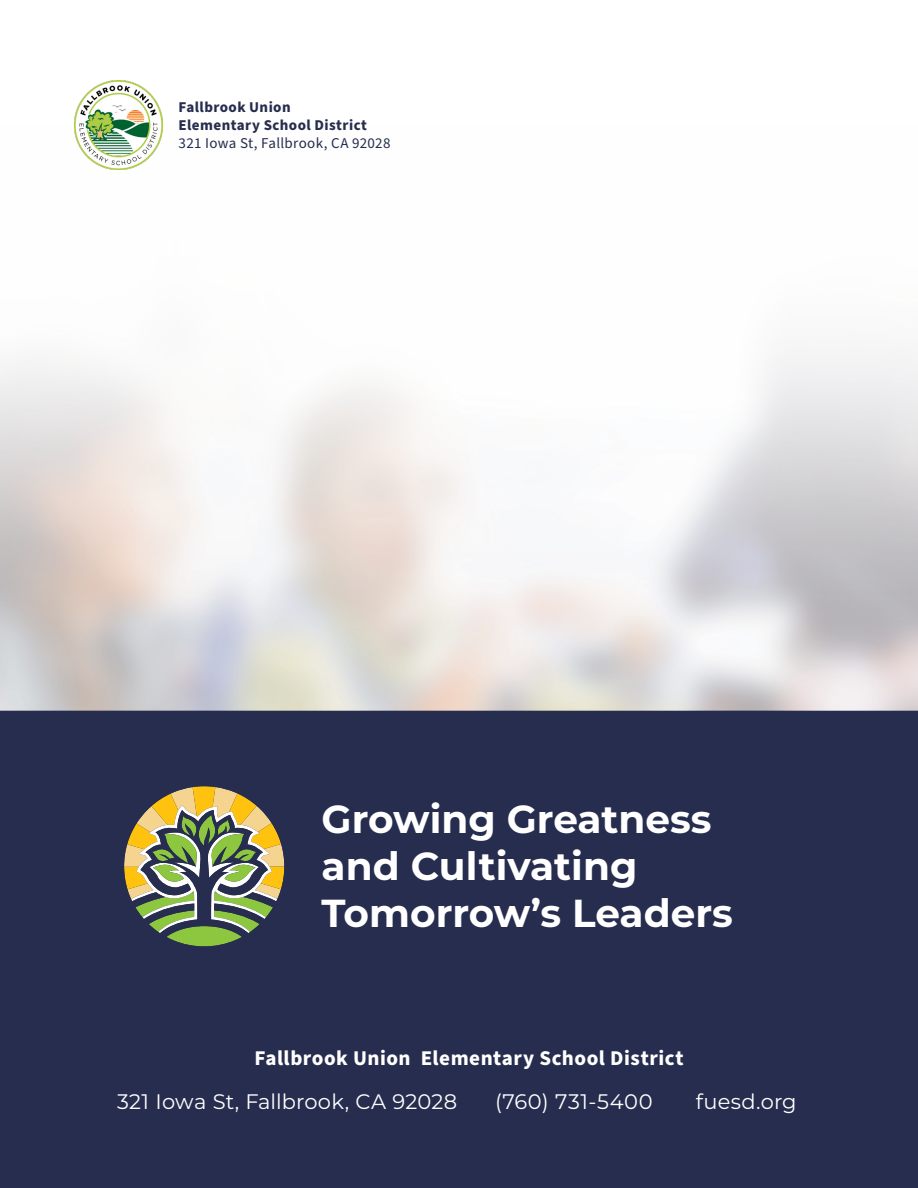
<style>
.page{position:relative;width:918px;height:1188px;background:#fff}
.page>*{position:absolute;margin:0;border:0;box-sizing:border-box;transform-origin:0 0}
.t1{font:700 39px/46.8px "Montserrat";color:#fff}
.t2{font:700 21px "Source Sans Pro";letter-spacing:.025em;color:#fff}
.t3{font:100 21px "Montserrat";letter-spacing:.01em;color:#fff}
.t4{font:100 21px "Montserrat";letter-spacing:.03em;color:#fff}
.t5{font:700 15px/18px "Source Sans Pro";letter-spacing:.025em;color:#272d4e}
.t6{font:15px "Source Sans Pro";letter-spacing:.02em;color:#272d4e}
</style>
<div class="page">
<div style="left:0;top:711px;width:918px;height:477px;background:#272d4e"></div>
<img style="left:0;top:80px;width:918px;height:631px">
<svg style="left:124px;top:786px;width:161px;height:161px"></svg>
<img style="left:74px;top:81px;width:89px;height:89px">
<p class="t5" style="left:179px;top:99px;width:190px">Fallbrook Union<br>Elementary School District</p>
<p class="t6" style="left:179px;top:133px;width:214px">321 Iowa St, Fallbrook, CA 92028</p>
<p class="t1" style="left:322px;top:794px;width:413px">Growing Greatness and Cultivating<br>Tomorrow’s Leaders</p>
<p class="t2" style="left:255px;top:1043px;width:430px">Fallbrook Union Elementary School District</p>
<p class="t3" style="left:117px;top:1088px;width:341px">321 Iowa St, Fallbrook, CA 92028</p>
<p class="t4" style="left:495px;top:1088px;width:159px">(760) 731-5400</p>
<p class="t3" style="left:696px;top:1088px;width:102px">fuesd.org</p>
</div>
